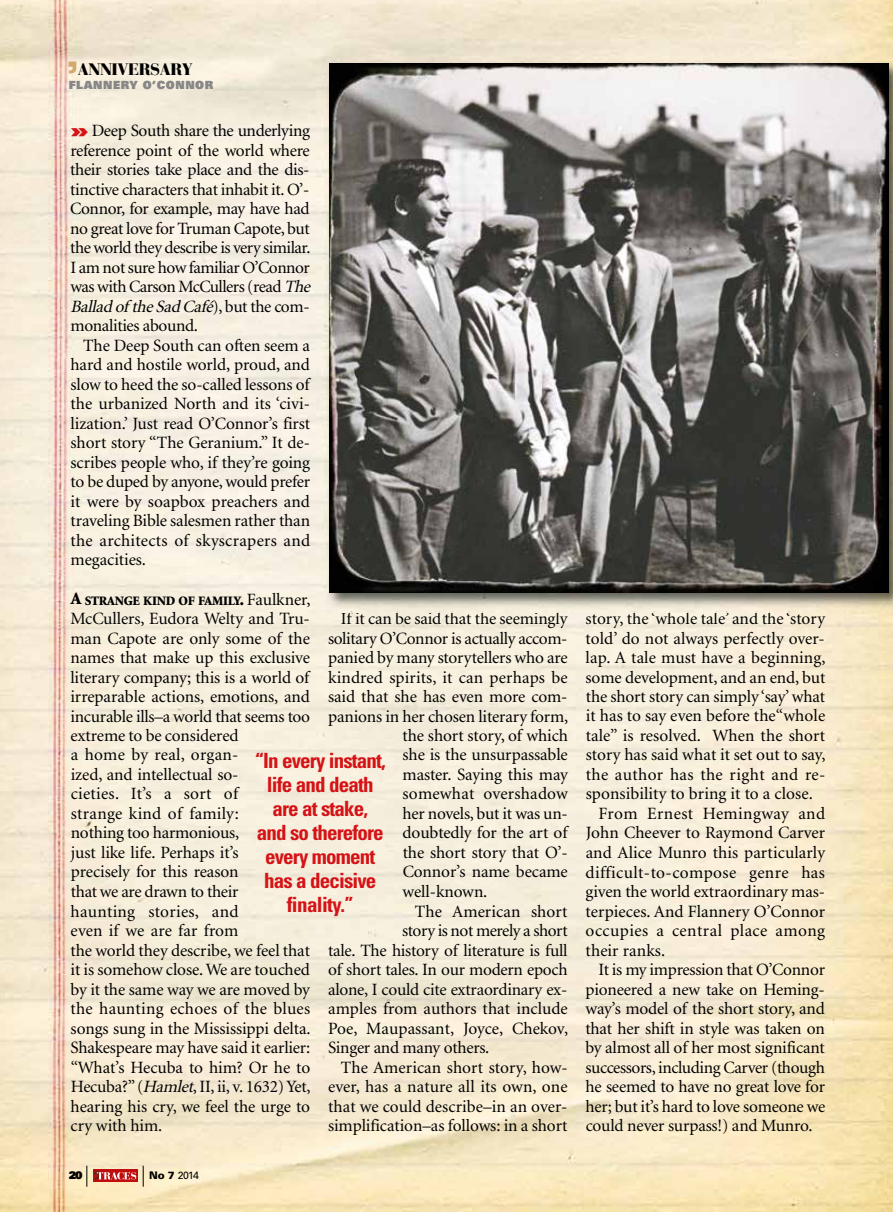
<style>
.page{position:relative;width:893px;height:1212px;background:#fff}
.page>*{position:absolute;margin:0;border:0;box-sizing:border-box;transform-origin:0 0}
.t1{font:700 condensed 21px/24px "Univers";letter-spacing:-.04em;color:#d51317;text-align:center}
.t2{font:17.25px/19.5px "Minion";letter-spacing:-.005em;color:#000}
.t3{font:17.25px "Minion";letter-spacing:.025em;color:#000}
.t4{font:17.25px "Minion";letter-spacing:-.025em;color:#000}
.t5{font:17.25px "Minion";letter-spacing:.02em;color:#000}
.t6{font:17.25px "Minion";letter-spacing:.015em;color:#000}
.t7{font:900 16.5px "Bauer Bodoni";color:#000}
.t8{font:900 12.9px "Minion";color:#000}
.t9{font:900 11.25px "Univers";color:#878787}
.t10{font:10.5px "Univers";color:#000}
.t11{font:900 10.5px "Univers";color:#000}
.s1{font-family:"Univers";font-weight:900;font-stretch:expanded;font-size:18px;color:#d51317}
.s2{font-style:italic}
.s3{font-size:17.25px}
.s4{font-weight:400;font-size:17.25px}
.s5{font-weight:900}
</style>
<div class="page">
<img style="left:0;top:0;width:893px;height:1212px">
<img style="left:323px;top:57px;width:570px;height:555px">
<img style="left:350px;top:612px;width:208px;height:1px">
<img style="left:634px;top:612px;width:155px;height:1px">
<img style="left:329px;top:64px;width:560px;height:529px">
<svg style="left:68px;top:61px;width:8px;height:12px"></svg>
<svg style="left:143px;top:1166px;width:1px;height:21px"></svg>
<div style="left:93px;top:1169px;width:45px;height:13px;background:#c00d0e"></div>
<svg style="left:94px;top:1171px;width:42px;height:9px"></svg>
<svg style="left:87px;top:1166px;width:1px;height:21px"></svg>
<p class="t7" style="left:78px;top:59px;width:116px">ANNIVERSARY</p>
<p class="t9" style="left:69px;top:78px;width:146px">FLANNERY O’CONNOR</p>
<p class="t2" style="left:70px;top:122px;width:245px"><span class="s1">»</span> Deep South share the underlying reference point of the world where their stories take place and the dis&shy;tinctive characters that inhabit it. O’- Connor, for example, may have had no great love for Truman Capote,but the world they describe is very similar.<br>I am not sure how familiar O’Connor was with Carson McCullers (read <span class="s2">The Balladof theSadCafé</span>), but the com&shy;monalities abound.</p>
<p class="t2" style="left:70px;top:336px;width:241px;text-align:justify;text-indent:13px">The Deep South can often seem a hard and hostile world, proud, and slow to heed the so-called lessons of the urbanized North and its ‘civi&shy;lization.’ Just read O’Connor’s first short story “The Geranium.” It de&shy;scribes people who, if they’re going to be duped by anyone, would prefer it were by soapbox preachers and traveling Bible salesmen rather than the architects of skyscrapers and megacities.</p>
<p class="t8" style="left:71px;top:594px;width:241px"><span class="s3">A</span> STRANGE KIND OF FAMILY<span class="s3">.</span> <span class="s4">Faulkner,</span></p>
<p class="t2" style="left:70px;top:609px;width:242px">McCullers, Eudora Welty and Tru&shy;man Capote are only some of the names that make up this exclusive literary company; this is a world of irreparable actions, emotions, and incurable ills–a world that seems too extreme to be considered<br>a home by real, organ-<br>ized, and intellectual so-<br>cieties. It’s a sort of<br>strange kind of family:<br>nothing too harmonious,<br>just like life. Perhaps it’s<br>precisely for this reason<br>that we are drawn to their<br>haunting stories, and<br>even if we are far from<br>the world they describe, we feel that it is somehow close.We are touched by it the same way we are moved by the haunting echoes of the blues songs sung in the Mississippi delta.<br>Shakespeare may have said it earlier: “What’s Hecuba to him? Or he to<br>Hecuba?” (<span class="s2">Hamlet</span>, II, ii, v. 1632)Yet, hearing his cry, we feel the urge to cry with him.</p>
<p class="t2" style="left:341px;top:609px;width:228px">If it can be said that the seemingly</p>
<p class="t2" style="left:328px;top:629px;width:241px">solitary O’Connor is actually accom-</p>
<p class="t2" style="left:328px;top:648px;width:241px">panied by many storytellers who are</p>
<p class="t2" style="left:328px;top:668px;width:241px">kindred spirits, it can perhaps be</p>
<p class="t2" style="left:328px;top:687px;width:241px">said that she has even more com-</p>
<p class="t2" style="left:328px;top:707px;width:242px">panions in her chosen literary form,</p>
<p class="t2" style="left:403px;top:726px;width:167px">the short story, of which</p>
<p class="t2" style="left:403px;top:746px;width:167px">she is the unsurpassable</p>
<p class="t2" style="left:403px;top:765px;width:167px">master. Saying this may</p>
<p class="t6" style="left:403px;top:785px;width:167px">somewhat overshadow</p>
<p class="t2" style="left:403px;top:804px;width:167px">her novels, but it was un-</p>
<p class="t2" style="left:403px;top:824px;width:166px">doubtedly for the art of</p>
<p class="t2" style="left:403px;top:843px;width:167px">the short story that O’-</p>
<p class="t2" style="left:403px;top:863px;width:167px">Connor’s name became</p>
<p class="t2" style="left:403px;top:882px;width:86px">well-known.</p>
<p class="t2" style="left:415px;top:902px;width:154px">The American short</p>
<p class="t4" style="left:402px;top:922px;width:167px">story is not merely a short</p>
<p class="t2" style="left:328px;top:941px;width:241px">tale. The history of literature is full</p>
<p class="t2" style="left:328px;top:960px;width:241px">of short tales. In our modern epoch</p>
<p class="t2" style="left:328px;top:980px;width:241px">alone, I could cite extraordinary ex-</p>
<p class="t2" style="left:328px;top:999px;width:241px">amples from authors that include</p>
<p class="t2" style="left:328px;top:1019px;width:241px">Poe, Maupassant, Joyce, Chekov,</p>
<p class="t2" style="left:328px;top:1038px;width:163px">Singer and many others.</p>
<p class="t2" style="left:341px;top:1058px;width:228px">The American short story, how-</p>
<p class="t2" style="left:328px;top:1077px;width:241px">ever, has a nature all its own, one</p>
<p class="t2" style="left:328px;top:1097px;width:241px">that we could describe–in an over-</p>
<p class="t2" style="left:328px;top:1116px;width:241px">simplification–as follows: in a short</p>
<p class="t1" style="left:255px;top:749px;width:133px">“In every instant, life and death are at stake,<br>and so therefore every moment has a decisive finality.”</p>
<p class="t11" style="left:69px;top:1168px;width:15px">20</p>
<p class="t10" style="left:149px;top:1169px;width:51px"><span class="s5">No 7</span> 2014</p>
<p class="t2" style="left:586px;top:609px;width:241px">story, the ‘whole tale’ and the ‘story</p>
<p class="t2" style="left:586px;top:629px;width:241px">told’ do not always perfectly over-</p>
<p class="t2" style="left:586px;top:648px;width:242px">lap. A tale must have a beginning,</p>
<p class="t2" style="left:586px;top:668px;width:241px">some development, and an end, but</p>
<p class="t2" style="left:586px;top:687px;width:241px">the short story can simply ‘say’what</p>
<p class="t2" style="left:586px;top:707px;width:241px">it has to say even before the“whole</p>
<p class="t2" style="left:586px;top:726px;width:241px">tale” is resolved. When the short</p>
<p class="t2" style="left:586px;top:746px;width:242px">story has said what it set out to say,</p>
<p class="t5" style="left:586px;top:766px;width:241px">the author has the right and re-</p>
<p class="t2" style="left:586px;top:785px;width:229px">sponsibility to bring it to a close.</p>
<p class="t3" style="left:598px;top:805px;width:228px">From Ernest Hemingway and</p>
<p class="t2" style="left:586px;top:824px;width:241px">John Cheever to Raymond Carver</p>
<p class="t2" style="left:586px;top:843px;width:241px">and Alice Munro this particularly</p>
<p class="t3" style="left:585px;top:863px;width:241px">difficult-to-compose genre has</p>
<p class="t2" style="left:585px;top:882px;width:241px">given the world extraordinary mas-</p>
<p class="t2" style="left:586px;top:902px;width:241px">terpieces. And Flannery O’Connor</p>
<p class="t3" style="left:586px;top:922px;width:241px">occupies a central place among</p>
<p class="t2" style="left:586px;top:941px;width:81px">their ranks.</p>
<p class="t2" style="left:598px;top:960px;width:228px">It is my impression that O’Connor</p>
<p class="t2" style="left:585px;top:980px;width:241px">pioneered a new take on Heming-</p>
<p class="t2" style="left:585px;top:999px;width:241px">way’s model of the short story, and</p>
<p class="t2" style="left:585px;top:1019px;width:241px">that her shift in style was taken on</p>
<p class="t2" style="left:585px;top:1038px;width:241px">by almost all of her most significant</p>
<p class="t4" style="left:585px;top:1058px;width:241px">successors, including Carver (though</p>
<p class="t2" style="left:586px;top:1077px;width:241px">he seemed to have no great love for</p>
<p class="t2" style="left:585px;top:1097px;width:241px">her; but it’s hard to love someone we</p>
<p class="t2" style="left:586px;top:1116px;width:228px">could never surpass!) and Munro.</p>
</div>
